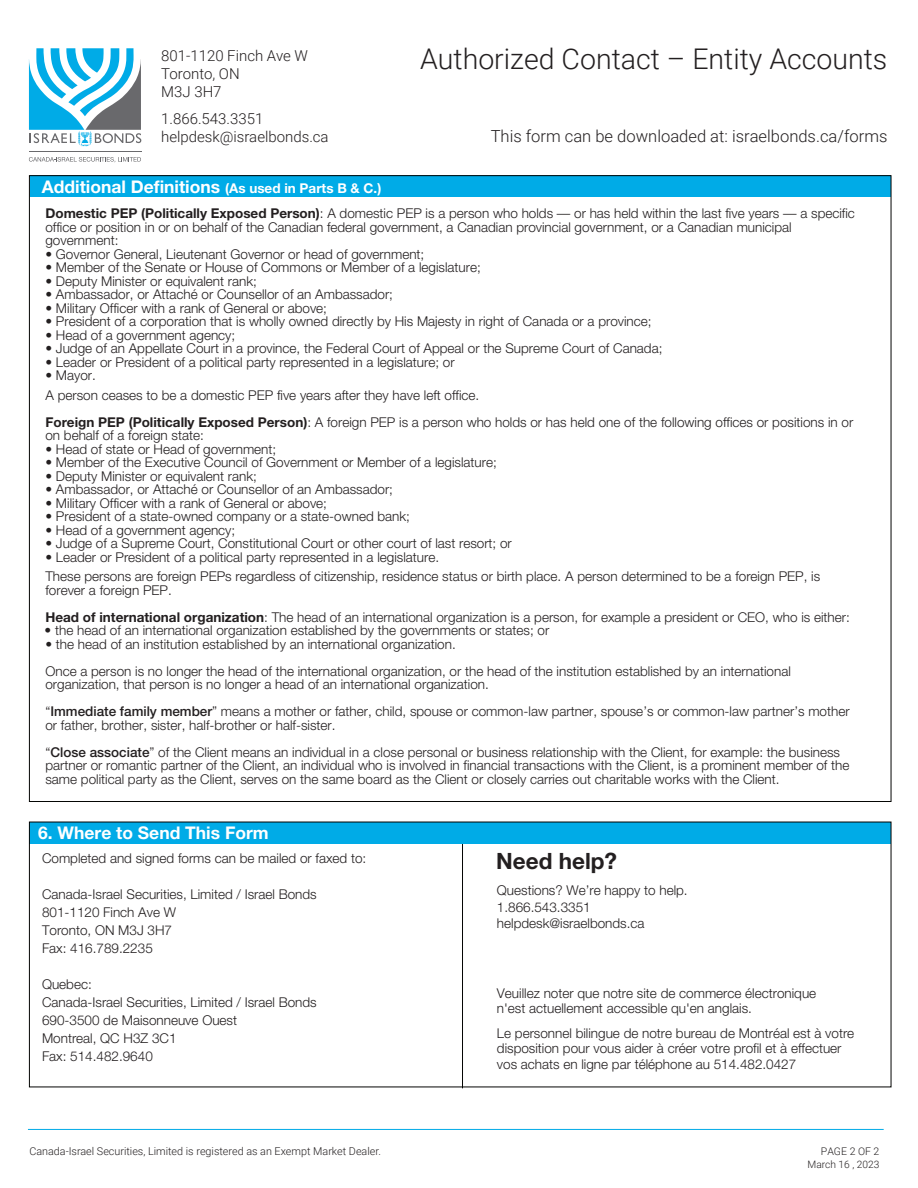
<style>
.page{position:relative;width:918px;height:1188px;background:#fff}
.page>*{position:absolute;margin:0;border:0;box-sizing:border-box;transform-origin:0 0}
.t1{font:300 28.5px "Roboto";color:#231f20}
.t2{font:700 22.5px "Helvetica Neue";color:#231f20}
.t3{font:700 17.55px "Helvetica Neue";color:#fff}
.t4{font:300 16.65px "Roboto";color:#231f20}
.t5{font:300 15px/18px "Roboto";color:#231f20}
.t6{font:300 13.5px/18px "Helvetica Neue";color:#231f20}
.t7{font:300 10.8px "Roboto";color:#231f20}
.t8{font:300 10.5px "Roboto";color:#231f20}
.t9{font:300 10.2px "Roboto";color:#231f20}
.s1{font-size:13.5px}
.s2{font-weight:700}
.s3{font-weight:500}
</style>
<div class="page">
<svg style="left:29px;top:48px;width:112px;height:98px"></svg>
<hr style="left:29px;top:152px;width:112px;height:1px;background:#69696c">
<svg style="left:29px;top:157px;width:112px;height:5px"></svg>
<hr style="left:28px;top:1129px;width:856px;height:1px;background:#00abe7">
<hr style="left:462px;top:843px;width:1px;height:245px;background:#040503">
<div style="left:30px;top:176px;width:860px;height:21px;background:#00abe7"></div>
<div style="left:29px;top:822px;width:862px;height:22px;background:#00abe7"></div>
<p class="t5" style="left:161px;top:46px;width:148px">801-1120 Finch Ave W<br>Toronto, ON<br>M3J 3H7</p>
<p class="t5" style="left:161px;top:109px;width:169px">1.866.543.3351 helpdesk@israelbonds.ca</p>
<p class="t3" style="left:42px;top:176px;width:341px">Additional Definitions <span class="s1">(As used in Parts B &amp; C.)</span></p>
<h1 class="t1" style="left:420px;top:39px;width:469px">Authorized Contact – Entity Accounts</h1>
<p class="t4" style="left:491px;top:124px;width:398px">This form can be downloaded at: israelbonds.ca/forms</p>
<p class="t6" style="left:45px;top:206px;width:811px;line-height:13.5px"><span class="s2">Domestic PEP (Politically Exposed Person)</span>: A domestic PEP is a person who holds — or has held within the last five years — a specific office or position in or on behalf of the Canadian federal government, a Canadian provincial government, or a Canadian municipal government:</p>
<p class="t6" style="left:45px;top:245px;width:380px"><span class="s2">•</span> Governor General, Lieutenant Governor or head of government;</p>
<p class="t6" style="left:45px;top:258px;width:437px"><span class="s2">•</span> Member of the Senate or House of Commons or Member of a legislature;</p>
<p class="t6" style="left:45px;top:272px;width:213px"><span class="s2">•</span> Deputy Minister or equivalent rank;</p>
<p class="t6" style="left:45px;top:285px;width:349px"><span class="s2">•</span> Ambassador, or Attaché or Counsellor of an Ambassador;</p>
<p class="t6" style="left:45px;top:299px;width:283px"><span class="s2">•</span> Military Officer with a rank of General or above;</p>
<p class="t6" style="left:45px;top:312px;width:608px"><span class="s2">•</span> President of a corporation that is wholly owned directly by His Majesty in right of Canada or a province;</p>
<p class="t6" style="left:45px;top:326px;width:191px"><span class="s2">•</span> Head of a government agency;</p>
<p class="t6" style="left:45px;top:339px;width:618px"><span class="s2">•</span> Judge of an Appellate Court in a province, the Federal Court of Appeal or the Supreme Court of Canada;</p>
<p class="t6" style="left:45px;top:353px;width:411px"><span class="s2">•</span> Leader or President of a political party represented in a legislature; or</p>
<p class="t6" style="left:45px;top:365px;width:435px;line-height:19.5px"><span class="s2">•</span> Mayor.<br>A person ceases to be a domestic PEP five years after they have left office.</p>
<p class="t6" style="left:45px;top:415px;width:809px;line-height:13.5px"><span class="s2">Foreign PEP (Politically Exposed Person)</span>: A foreign PEP is a person who holds or has held one of the following offices or positions in or on behalf of a foreign state:</p>
<p class="t6" style="left:45px;top:440px;width:232px"><span class="s2">•</span> Head of state or Head of government;</p>
<p class="t6" style="left:45px;top:453px;width:453px"><span class="s2">•</span> Member of the Executive Council of Government or Member of a legislature;</p>
<p class="t6" style="left:45px;top:467px;width:213px"><span class="s2">•</span> Deputy Minister or equivalent rank;</p>
<p class="t6" style="left:45px;top:480px;width:349px"><span class="s2">•</span> Ambassador, or Attaché or Counsellor of an Ambassador;</p>
<p class="t6" style="left:45px;top:494px;width:283px"><span class="s2">•</span> Military Officer with a rank of General or above;</p>
<p class="t6" style="left:45px;top:507px;width:366px"><span class="s2">•</span> President of a state-owned company or a state-owned bank;</p>
<p class="t6" style="left:45px;top:521px;width:191px"><span class="s2">•</span> Head of a government agency;</p>
<p class="t6" style="left:45px;top:534px;width:468px"><span class="s2">•</span> Judge of a Supreme Court, Constitutional Court or other court of last resort; or</p>
<p class="t6" style="left:45px;top:547px;width:776px;line-height:19.5px"><span class="s2">•</span> Leader or President of a political party represented in a legislature.<br>These persons are foreign PEPs regardless of citizenship, residence status or birth place. A person determined to be a foreign PEP, is</p>
<p class="t6" style="left:45px;top:576px;width:806px;line-height:27px">forever a foreign PEP.<br><span class="s2">Head of international organization</span>: The head of an international organization is a person, for example a president or CEO, who is either:</p>
<p class="t6" style="left:45px;top:621px;width:506px"><span class="s2">•</span> the head of an international organization established by the governments or states; or</p>
<p class="t6" style="left:45px;top:630px;width:747px;line-height:27px"><span class="s2">•</span> the head of an institution established by an international organization.<br>Once a person is no longer the head of the international organization, or the head of the institution established by an international</p>
<p class="t6" style="left:45px;top:671px;width:806px;line-height:27px">organization, that person is no longer a head of an international organization.<br>“<span class="s3">Immediate family member</span>” means a mother or father, child, spouse or common-law partner, spouse’s or common-law partner’s mother</p>
<p class="t6" style="left:45px;top:711px;width:796px;line-height:27px">or father, brother, sister, half-brother or half-sister.<br>“<span class="s3">Close associate</span>” of the Client means an individual in a close personal or business relationship with the Client, for example: the business</p>
<p class="t6" style="left:45px;top:758px;width:805px;line-height:13.5px">partner or romantic partner of the Client, an individual who is involved in financial transactions with the Client, is a prominent member of the same political party as the Client, serves on the same board as the Client or closely carries out charitable works with the Client.</p>
<p class="t3" style="left:38px;top:822px;width:232px">6. Where to Send This Form</p>
<p class="t6" style="left:42px;top:849px;width:326px">Completed and signed forms can be mailed or faxed to:</p>
<p class="t6" style="left:42px;top:885px;width:276px">Canada-Israel Securities, Limited / Israel Bonds<br>801-1120 Finch Ave W<br>Toronto, ON M3J 3H7<br>Fax: 416.789.2235</p>
<p class="t6" style="left:42px;top:975px;width:276px">Quebec:<br>Canada-Israel Securities, Limited / Israel Bonds<br>690-3500 de Maisonneuve Ouest<br>Montreal, QC H3Z 3C1<br>Fax: 514.482.9640</p>
<h2 class="t2" style="left:496px;top:847px;width:122px">Need help?</h2>
<p class="t6" style="left:497px;top:882px;width:192px;line-height:16.2px">Questions? We’re happy to help.<br>1.866.543.3351 helpdesk@israelbonds.ca</p>
<p class="t6" style="left:497px;top:985px;width:321px;line-height:15.6px">Veuillez noter que notre site de commerce électronique n'est actuellement accessible qu'en anglais.</p>
<p class="t6" style="left:497px;top:1025px;width:359px;line-height:15.6px">Le personnel bilingue de notre bureau de Montréal est à votre disposition pour vous aider à créer votre profil et à effectuer vos achats en ligne par téléphone au 514.482.0427</p>
<p class="t7" style="left:29px;top:1143px;width:353px">Canada-Israel Securities, Limited is registered as an Exempt Market Dealer.</p>
<p class="t8" style="left:821px;top:1144px;width:60px">PAGE 2 OF 2</p>
<p class="t9" style="left:808px;top:1158px;width:73px">March 16 , 2023</p>
</div>
